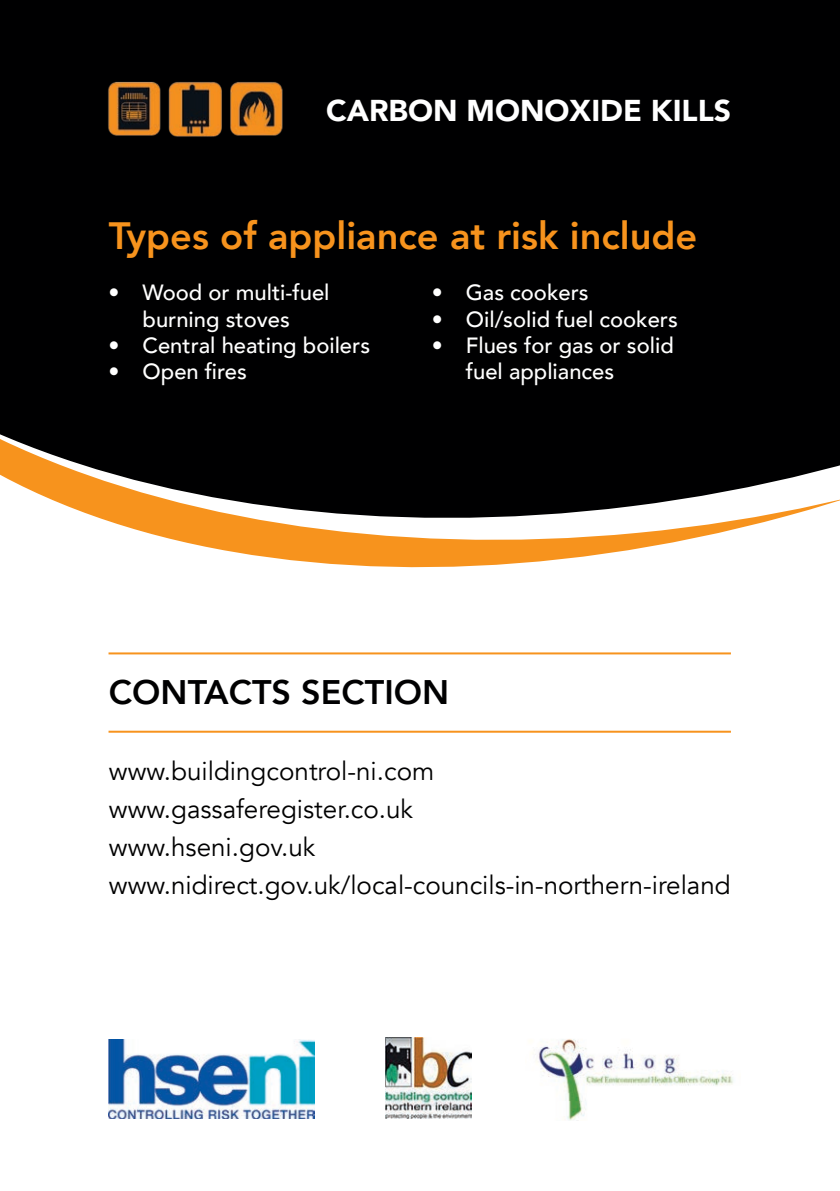
<style>
.page{position:relative;width:840px;height:1191px;background:#fff}
.page>*{position:absolute;margin:0;border:0;box-sizing:border-box;transform-origin:0 0}
.t1{font:800 38px "Avenir";color:#f7931d}
.t2{font:800 34px "Avenir";color:#000001}
.t3{font:900 30px "Avenir";color:#fff}
.t4{font:26px "Avenir";color:#000001}
.t5{font:500 22px/26.4px "Avenir";color:#fff;text-align:center}
</style>
<div class="page">
<svg style="left:0;top:0;width:839px;height:568px;background:#201c17"></svg>
<img style="left:102px;top:79px;width:184px;height:61px">
<img style="left:109px;top:1039px;width:205px;height:79px">
<img style="left:385px;top:1037px;width:86px;height:81px">
<hr style="left:108px;top:730px;width:622px;height:2px;background:#f7931d">
<hr style="left:108px;top:652px;width:622px;height:2px;background:#f7931d">
<img style="left:536px;top:1039px;width:197px;height:81px">
<p class="t3" style="left:326px;top:85px;width:406px">CARBON MONOXIDE KILLS</p>
<p class="t1" style="left:109px;top:206px;width:589px">Types of appliance at risk include</p>
<p class="t5" style="left:108px;top:278px;width:222px">• Wood or multi-fuel burning stoves</p>
<p class="t5" style="left:108px;top:331px;width:263px">• Central heating boilers</p>
<p class="t5" style="left:108px;top:357px;width:140px">• Open fires</p>
<p class="t5" style="left:431px;top:278px;width:158px">• Gas cookers</p>
<p class="t5" style="left:431px;top:304px;width:247px">• Oil/solid fuel cookers</p>
<p class="t5" style="left:465px;top:331px;width:209px;text-align:left;text-indent:-34px">• Flues for gas or solid fuel appliances</p>
<p class="t2" style="left:109px;top:666px;width:341px">CONTACTS SECTION</p>
<p class="t4" style="left:109px;top:755px;width:326px">www.buildingcontrol-ni.com</p>
<p class="t4" style="left:109px;top:793px;width:305px">www.gassaferegister.co.uk</p>
<p class="t4" style="left:109px;top:831px;width:208px">www.hseni.gov.uk</p>
<p class="t4" style="left:109px;top:869px;width:623px">www.nidirect.gov.uk/local-councils-in-northern-ireland</p>
</div>
